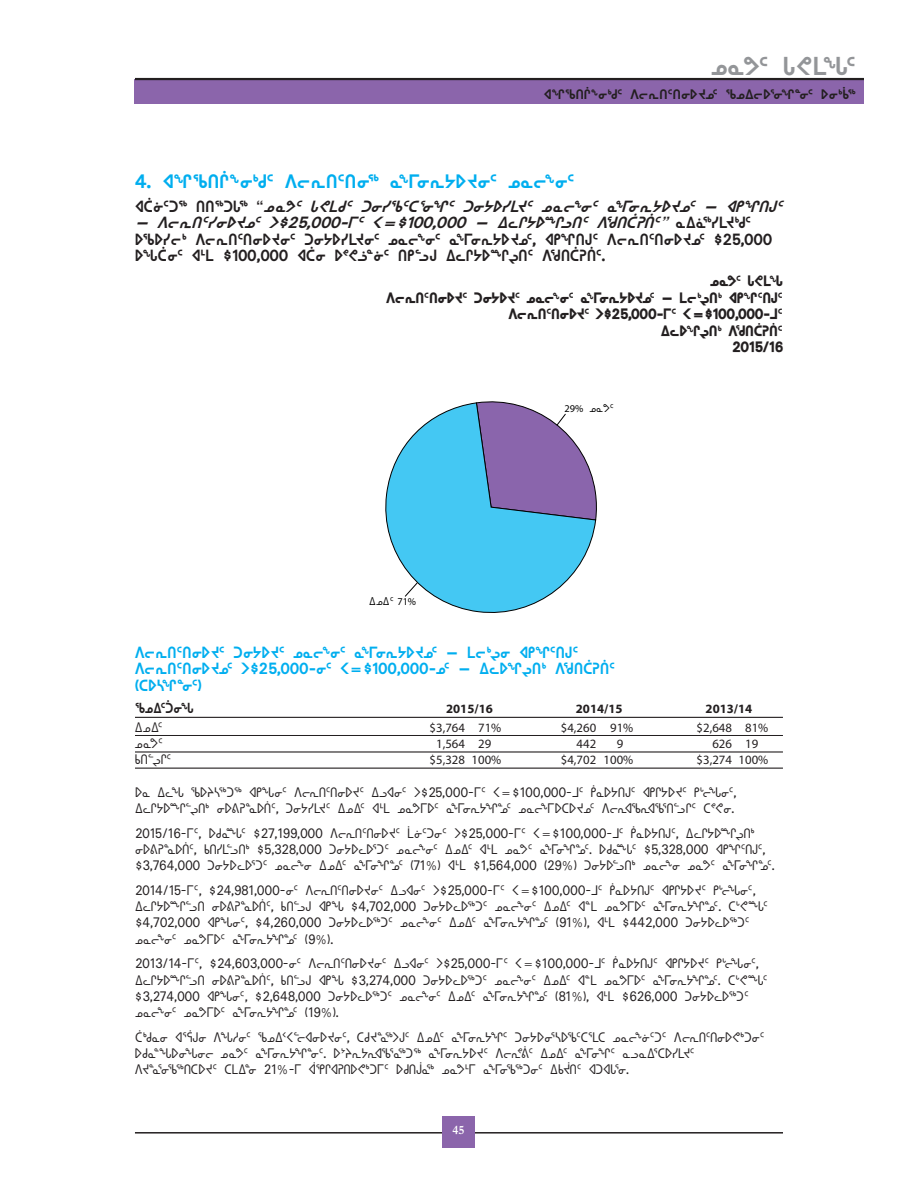
<style>
.page{position:relative;width:918px;height:1188px;background:#fff}
.page>*{position:absolute;margin:0;border:0;box-sizing:border-box;transform-origin:0 0}
.t1{font:24px "Naamajut Bd";letter-spacing:-.08em;color:#939598}
.t2{font:18px "Naamajut Bd";color:#00aeef}
.t3{font:15px "Naamajut Bd It";color:#231f20}
.t4{font:15px/16.5px "Naamajut Bd";color:#231f20;scale:.95 1}
.t5{font:15px/16.5px "Naamajut Bd";color:#00aeef;scale:.95 1}
.t6{font:900 13.5px/16.5px "Naamajut";color:#231f20;text-align:right;scale:.95 1}
.t7{font:13.5px "Naamajut Bd";letter-spacing:-.05em;color:#231f20;scale:.9 1}
.t8{font:12.75px/16.2px "Naamajut";color:#231f20;scale:.95 1}
.t9{font:12.75px "Myriad Pro";color:#231f20}
.t10{font:12.75px "Naamajut Bd";color:#231f20}
.t11{font:700 12.75px "Myriad Pro";color:#231f20}
.t12{font:12.75px "Naamajut";color:#231f20;scale:.96 1}
.t13{font:700 12.75px "Garamond";color:#fff}
.t14{font:10.35px "Naamajut";color:#000}
.s1{font-family:"Naamajut Bd"}
.s2{font-family:"Myriad Pro"}
</style>
<div class="page">
<div style="left:135px;top:79px;width:729px;height:25px;background:#8b65ab"></div>
<hr style="left:135px;top:78px;width:729px;height:2px;background:#231f20">
<hr style="left:135px;top:1132px;width:648px;height:2px;background:#231f20">
<div style="left:442px;top:1116px;width:33px;height:31px;background:#8b65ab"></div>
<hr style="left:135px;top:717px;width:648px;height:1px;background:#231f20">
<hr style="left:135px;top:735px;width:648px;height:1px;background:#231f20">
<hr style="left:135px;top:751px;width:648px;height:2px;background:#231f20">
<hr style="left:135px;top:768px;width:648px;height:1px;background:#231f20">
<svg style="left:385px;top:402px;width:211px;height:211px"></svg>
<svg style="left:404px;top:582px;width:14px;height:15px"></svg>
<svg style="left:476px;top:401px;width:121px;height:120px"></svg>
<h1 class="t1" style="left:711px;top:52px;width:146px">KNK5 Z?MZ5</h1>
<p class="t10" style="left:544px;top:87px;width:314px">XQCTŒ1I4F5 WOET5TISJK5 CKWOS3IQ8I5 SI4√6</p>
<h2 class="t2" style="left:135px;top:171px;width:441px">$. XQCTŒ1I4F5 WOET5TI6 N1UIE/SJI5 KNO1I5</h2>
<p class="t3" style="left:135px;top:198px;width:649px"><span class="s1">X∫•5G6 TT6GZ6 “</span>KNK5 Z?MF5 GIYC5B3IQ5 GI/SYMJ5 KNO1I5 N1UIE/SJK5 — XRQTA5</p>
<p class="t3" style="left:135px;top:214px;width:618px">— WOET5YISJK5 S¢@%,)))-U5 X‚¢!)),))) — WMQ/S`QLT5 WDT∫D†5” <span class="s1">NWˆ6YMJ4F5</span></p>
<p class="t4" style="left:135px;top:231px;width:673px">SCSYO4 WOET5TISJI5 GI/SYMJI5 KNO1I5 N1UIE/SJK5, XRQTA5 WOET5TISJK5 ¢@%,)))<br>SZ∫I5 X7M ¢!)),))) X∫I S=?¬8•5 TR9LA WMQ/S`QLT5 WDT∫D†5.</p>
<p class="t6" style="left:387px;top:273px;width:419px">KNK5 Z?MZ<br>WOET5TISJ5 GI/SJ5 KNO1I5 N1UIE/SJK5 — MO4LT4 XRQ5TA5<br>WOET5TISJ5 S¢@%,)))-U5 X‚¢!)),)))-J5<br>WMSQLT4 WDT∫D†5<br>@)!%\!^</p>
<p class="t14" style="left:369px;top:596px;width:48px">WKW5 <span class="s2">71%</span></p>
<p class="t14" style="left:564px;top:402px;width:51px"><span class="s2">29%</span> KNK5</p>
<p class="t5" style="left:135px;top:644px;width:507px">WOET5TISJ5 GI/SJ5 KNO1I5 N1UIE/SJK5 — MO4LI XRQ5TA5<br>WOET5TISJK5 S¢@%,)))-I5 X‚¢!)),)))-K5 — WMSQLT4 WDT∫D†5<br>GBSNQ8I5H</p>
<p class="t7" style="left:135px;top:700px;width:67px">CKW5©IZ</p>
<p class="t11" style="left:446px;top:704px;width:48px">2015/16</p>
<p class="t11" style="left:576px;top:704px;width:48px">2014/15</p>
<p class="t11" style="left:706px;top:704px;width:48px">2013/14</p>
<p class="t12" style="left:135px;top:720px;width:30px">WKW5</p>
<p class="t9" style="left:430px;top:723px;width:73px">$3,764 71%</p>
<p class="t9" style="left:561px;top:723px;width:74px">$4,260 91%</p>
<p class="t9" style="left:697px;top:723px;width:73px">$2,648 81%</p>
<p class="t12" style="left:135px;top:736px;width:31px">KNK5</p>
<p class="t9" style="left:436px;top:739px;width:57px">1,564 29</p>
<p class="t9" style="left:577px;top:739px;width:21px">442</p>
<p class="t9" style="left:617px;top:739px;width:8px">9</p>
<p class="t9" style="left:712px;top:739px;width:47px">626 19</p>
<p class="t12" style="left:135px;top:752px;width:39px">VT9LQ5</p>
<p class="t9" style="left:430px;top:755px;width:73px">$5,328 100%</p>
<p class="t9" style="left:561px;top:755px;width:74px">$4,702 100%</p>
<p class="t9" style="left:697px;top:755px;width:73px">$3,274 100%</p>
<p class="t8" style="left:135px;top:784px;width:635px">SN WMZ CSPN6G6 XRZI5 WOET5TISJ5 WLXI5 S¢@%,)))-U5 X‚¢!)),)))-J5 ®NS/TA5 XRQ/SJ5 R[OZI5,<br>WMQ/S`Q9LT4 ISFD8NS†5, GI/YMJ5 WKW5 X7M KNKUS5 N1UIE/Q8K5 KNO1USBSJK5 WOEXCEXC3T9LQ5 B=?I.</p>
<p class="t8" style="left:135px;top:825px;width:675px">@)!%\!^-U5, SFN`Z5 ¢@&amp;,!((,))) WOET5TISJ5 Μ•5GI5 S¢@%,)))-U5 X‚¢!)),)))-J5 ®NS/TA5, WMQ/S`QLT4<br>ISFD8NS†5, VTYM9LT4 ¢%,#@*,))) GI/SMS3G5 KNO1I5 WKW5 X7M KNK5 N1UIQ8K5. SFN`Z5 ¢%,#@*,))) XRQ5TA5, ¢#,&amp;^$,))) GI/SMS3G5 KNO1I WKW5 N1UIQ8K5 G&amp;!∞H X7M ¢!,%^$,))) G@(∞H GI/S9LT4 KNO1I KNK5 N1UIQ8K5.</p>
<p class="t8" style="left:135px;top:882px;width:668px">@)!$\!%-U5, ¢@$,(*!,)))-I5 WOET5TISJI5 WLXI5 S¢@%,)))-U5 X‚¢!)),)))-J5 ®NS/TA5 XRQ/SJ5 R[OZI5, WMQ/S`Q9LT ISFD8NS†5, VT9LA XRZ ¢$,&amp;)@,))) GI/SMS6G5 KNO1I5 WKW5 X8M KNKUS5 N1UIE/Q8K5. B[?`Z5 ¢$,&amp;)@,))) XRZI5, ¢$,@^),))) GI/SMS6G5 KNO1I5 WKW5 N1UIE/Q8K5 G(!∞H, X7M ¢$$@,))) GI/SMS6G5<br>KNO1I5 KNKUS5 N1UIE/Q8K5 G(∞H.</p>
<p class="t8" style="left:135px;top:956px;width:667px">@)!#\!$-U5, ¢@$,^)#,)))-I5 WOET5TISJI5 WLXI5 S¢@%,)))-U5 X‚¢!)),)))-J5 ®NS/TA5 XRQ/SJ5 R[OZI5, WMQ/S`Q9LT ISFD8NS†5, VT9LA XRZ ¢#,@&amp;$,))) GI/SMS6G5 KNO1I5 WKW5 X8M KNKUS5 N1UIE/Q8K5. B[?`Z5 ¢#,@&amp;$,))) XRZI5, ¢@,^$*,))) GI/SMS6G5 KNO1I5 WKW5 N1UIE/Q8K5 G*!∞H, X7M ¢^@^,))) GI/SMS6G5<br>KNO1I5 KNKUS5 N1UIE/Q8K5 G!(∞H.</p>
<p class="t8" style="left:135px;top:1029px;width:664px">∫4FNI X3ÇAI WZHI5 CKW2X9OXISJI5, BFJ8N6SA5 WKW5 N1UIE/Q5 GI/SI3NSC5B3MB KNO1•5G5 WOET5TIS?4GI5<br>SFN8ZSIZIO KNK5 N1UIE/Q8I5. S0PE/EXC3N6G6 N1UIE/SJ5 WOE=Ï5 WKW5 N1UIQ5 NLNW3BSYMJ5<br>WJ8N3IC6TBSJ5 BMW8I @!∞-U ≈EQXDTS?4GU5 SFTÅN6 KNK7U N1UIC6GI5 WVÔT5 XGXZ3I.</p>
<p class="t13" style="left:453px;top:1122px;width:13px">45</p>
</div>
